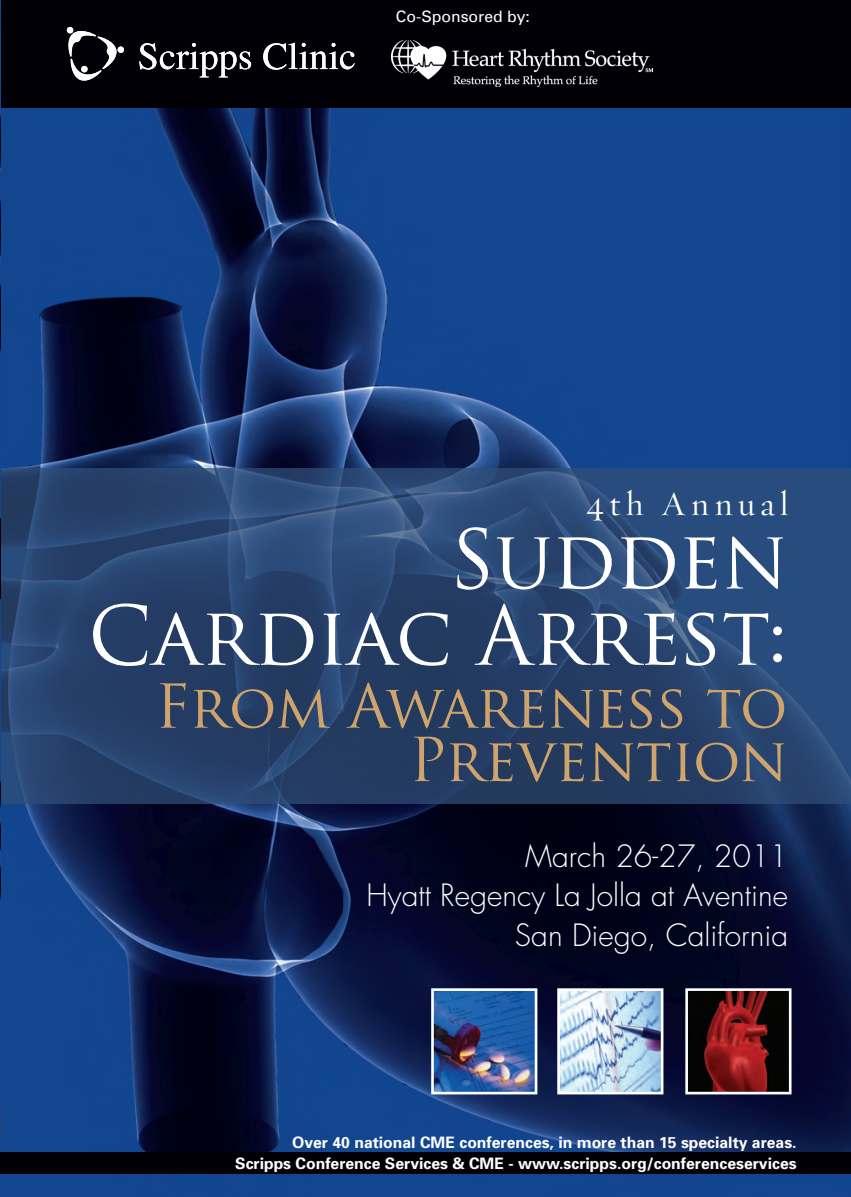
<style>
.page{position:relative;width:851px;height:1197px;background:#fff}
.page>*{position:absolute;margin:0;border:0;box-sizing:border-box;transform-origin:0 0}
.t1{font:79.62px/76.3px "Trajan Pro";letter-spacing:-.01em;color:#fff;text-align:right}
.t2{font:58.98px/53.4px "Trajan Pro";letter-spacing:-.035em;color:#cfa46c;text-align:right}
.t3{font:34.65px "Requiem Display HTF Roman";letter-spacing:.16em;color:#fff}
.t4{font:300 29.93px/39.9px "Futura";color:#fff;text-align:right}
.t5{font:700 15.75px/21px "Univers";color:#fff;text-align:right}
.t6{font:15.75px "Univers";color:#fff}
</style>
<div class="page">
<img style="left:0;top:108px;width:850px;height:1089px">
<div style="left:0;top:0;width:850px;height:108px;background:#000006"></div>
<svg style="left:66px;top:27px;width:58px;height:54px"></svg>
<svg style="left:139px;top:43px;width:112px;height:34px"></svg>
<svg style="left:263px;top:43px;width:92px;height:27px"></svg>
<svg style="left:1px;top:469px;width:849px;height:335px;background:#28446f"></svg>
<div style="left:0;top:1153px;width:850px;height:21px;background:#000006"></div>
<img style="left:689px;top:992px;width:98px;height:98px">
<div style="left:685px;top:988px;width:106px;height:106px;border:3px solid #fff"></div>
<img style="left:561px;top:992px;width:98px;height:98px">
<div style="left:557px;top:988px;width:106px;height:106px;border:3px solid #fff"></div>
<img style="left:435px;top:992px;width:98px;height:98px">
<div style="left:431px;top:988px;width:106px;height:106px;border:3px solid #fff"></div>
<img style="left:0;top:599px;width:1px;height:510px">
<hr style="left:0;top:734px;width:1px;height:221px;background:#304f78">
<img style="left:0;top:0;width:1px;height:599px">
<hr style="left:0;top:0;width:1px;height:524px;background:#13468f">
<hr style="left:0;top:387px;width:1px;height:136px;background:#304f78">
<img style="left:392px;top:40px;width:260px;height:46px">
<p class="t6" style="left:396px;top:6px;width:135px">Co-Sponsored by:</p>
<h3 class="t3" style="left:586px;top:483px;width:203px">4th Annual</h3>
<h1 class="t1" style="left:88px;top:521px;width:701px">Sudden<br>Cardiac Arrest:</h1>
<h2 class="t2" style="left:155px;top:679px;width:634px">From Awareness to<br>Prevention</h2>
<h3 class="t4" style="left:366px;top:837px;width:423px">March 26-27, 2011<br>Hyatt Regency La Jolla at Aventine<br>San Diego, California</h3>
<p class="t5" style="left:235px;top:1131px;width:563px">Over 40 national CME conferences, in more than 15 specialty areas.<br>Scripps Conference Services &amp; CME - www.scripps.org/conferenceservices</p>
</div>
